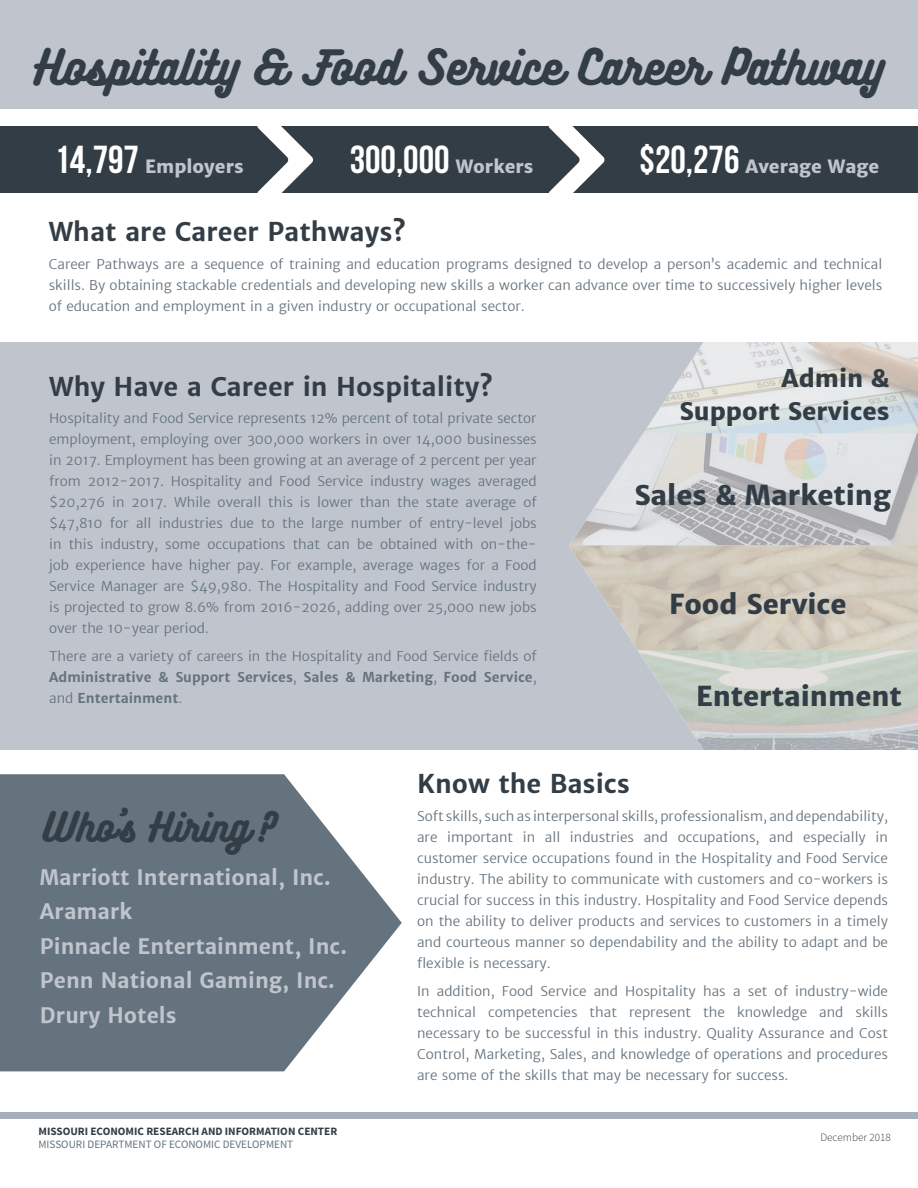
<style>
.page{position:relative;width:918px;height:1188px;background:#fff}
.page>*{position:absolute;margin:0;border:0;box-sizing:border-box;transform-origin:0 0}
.t1{font:43.5px "Bukhari Script";color:#333d46}
.t2{font:39px "Bebas Neue";color:#fff}
.t3{font:36px "Bukhari Script";color:#333d46}
.t4{font:800 27px "Merriweather Sans";color:#333d46}
.Titles{font:700 25.5px "Merriweather Sans";color:#333d46}
.t5{font:800 24px/33px "Merriweather Sans";color:#333d46;text-align:right}
.t6{font:700 21px "Merriweather Sans";color:#c0c5cd}
.t7{font:800 18px "Merriweather Sans";color:#c0c5cd}
.Body_Text{font:300 13.5px/21px "Merriweather Sans";color:#65737e;text-align:justify}
.t8{font:700 11.25px "Source Sans Pro";color:#333d46}
.t9{font:11.25px "Source Sans Pro";color:#65737e}
.t10{font:300 11.25px "Source Sans Pro";color:#333d46}
.s1{font-family:"Bebas Neue";font-weight:400;font-size:39px;color:#fff}
.s2{font-family:"Merriweather Sans";font-weight:800;font-size:18px;color:#c0c5cd}
.s3{font-weight:700}
</style>
<div class="page">
<div style="left:0;top:342px;width:917px;height:408px;background:#c0c5cd"></div>
<img style="left:570px;top:342px;width:348px;height:408px">
<div style="left:0;top:1112px;width:918px;height:6px;background:#a6adbb"></div>
<svg style="left:0;top:774px;width:402px;height:297px;background:#7b8791"></svg>
<div style="left:0;top:0;width:918px;height:108px;background:#c0c5cd"></div>
<div style="left:0;top:126px;width:918px;height:67px;background:#333d46"></div>
<svg style="left:257px;top:126px;width:56px;height:67px"></svg>
<svg style="left:548px;top:126px;width:57px;height:67px"></svg>
<p class="t1" style="left:35px;top:44px;width:850px">Hospitality &amp; Food Service Career Pathway</p>
<p class="t7" style="left:55px;top:155px;width:191px"><span class="s1">14,797</span> Employers</p>
<p class="t2" style="left:350px;top:138px;width:185px">300,000 <span class="s2">Workers</span></p>
<p class="t7" style="left:640px;top:155px;width:241px"><span class="s1">$20,276</span> Average Wage</p>
<p class="Titles" style="left:49px;top:217px;width:359px">What are Career Pathways?</p>
<p class="Body_Text" style="left:49px;top:254px;width:835px">Career Pathways are a sequence of training and education programs designed to develop a person’s academic and technical skills. By obtaining stackable credentials and developing new skills a worker can advance over time to successively higher levels of education and employment in a given industry or occupational sector.</p>
<p class="Titles" style="left:49px;top:371px;width:445px">Why Have a Career in Hospitality?</p>
<p class="Body_Text" style="left:49px;top:408px;width:489px">Hospitality and Food Service represents 12% percent of total private sector employment, employing over 300,000 workers in over 14,000 businesses in 2017. Employment has been growing at an average of 2 percent per year from 2012-2017. Hospitality and Food Service industry wages averaged $20,276 in 2017. While overall this is lower than the state average of $47,810 for all industries due to the large number of entry-level jobs in this industry, some occupations that can be obtained with on-the&shy;job experience have higher pay. For example, average wages for a Food Service Manager are $49,980. The Hospitality and Food Service industry is projected to grow 8.6% from 2016-2026, adding over 25,000 new jobs over the 10-year period.</p>
<p class="Body_Text" style="left:49px;top:646px;width:489px">There are a variety of careers in the Hospitality and Food Service fields of <span class="s3">Administrative &amp; Support Services</span>, <span class="s3">Sales &amp; Marketing</span>, <span class="s3">Food Service</span>, and <span class="s3">Entertainment</span>.</p>
<p class="t5" style="left:679px;top:362px;width:212px">Admin &amp;<br>Support Services</p>
<p class="t4" style="left:634px;top:479px;width:258px">Sales &amp; Marketing</p>
<p class="t4" style="left:669px;top:587px;width:179px">Food Service</p>
<p class="t4" style="left:696px;top:679px;width:207px">Entertainment</p>
<p class="t3" style="left:43px;top:807px;width:235px">Who’s Hiring?</p>
<p class="t6" style="left:40px;top:864px;width:292px">Marriott International, Inc.</p>
<p class="t6" style="left:40px;top:899px;width:94px">Aramark</p>
<p class="t6" style="left:40px;top:933px;width:308px">Pinnacle Entertainment, Inc.</p>
<p class="t6" style="left:40px;top:968px;width:296px">Penn National Gaming, Inc.</p>
<p class="t6" style="left:40px;top:1002px;width:138px">Drury Hotels</p>
<p class="t8" style="left:39px;top:1124px;width:300px">MISSOURI ECONOMIC RESEARCH AND INFORMATION CENTER</p>
<p class="t9" style="left:39px;top:1138px;width:256px">MISSOURI DEPARTMENT OF ECONOMIC DEVELOPMENT</p>
<p class="Titles" style="left:417px;top:768px;width:214px">Know the Basics</p>
<p class="Body_Text" style="left:417px;top:806px;width:472px">Soft skills, such as interpersonal skills, professionalism, and dependability, are important in all industries and occupations, and especially in customer service occupations found in the Hospitality and Food Service industry. The ability to communicate with customers and co-workers is crucial for success in this industry. Hospitality and Food Service depends on the ability to deliver products and services to customers in a timely and courteous manner so dependability and the ability to adapt and be flexible is necessary.</p>
<p class="Body_Text" style="left:417px;top:980px;width:472px">In addition, Food Service and Hospitality has a set of industry-wide technical competencies that represent the knowledge and skills necessary to be successful in this industry. Quality Assurance and Cost Control, Marketing, Sales, and knowledge of operations and procedures are some of the skills that may be necessary for success.</p>
<p class="t10" style="left:820px;top:1130px;width:72px">December 2018</p>
</div>
